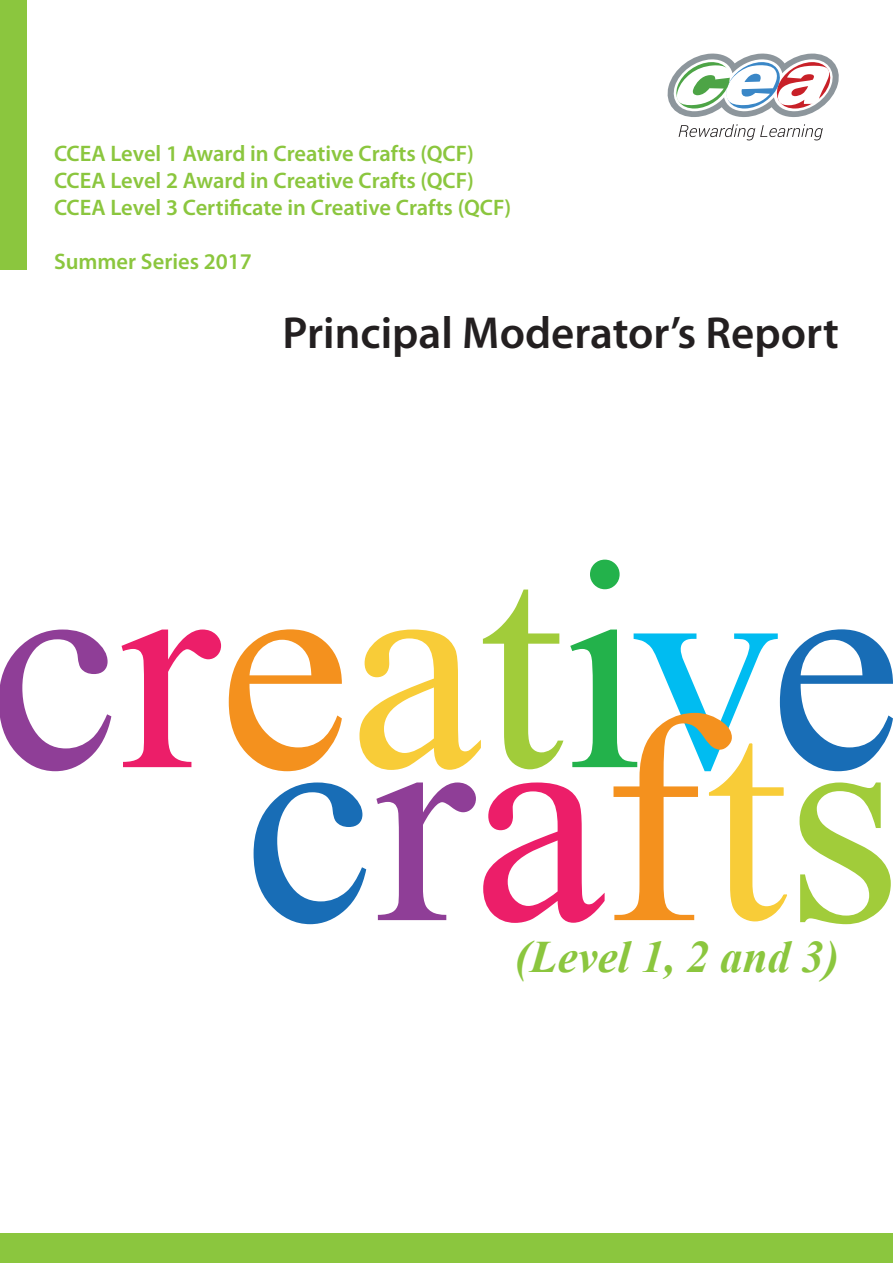
<style>
.page{position:relative;width:893px;height:1263px;background:#fff}
.page>*{position:absolute;margin:0;border:0;box-sizing:border-box;transform-origin:0 0}
.t1{font:600 45px "Myriad Pro";color:#231f20}
.t2{font:italic 700 45px "Times New Roman";color:#8bc63e}
.t3{font:600 22.5px "Myriad Pro";color:#8bc63e}
</style>
<div class="page">
<div style="left:0;top:0;width:27px;height:269px;background:#8bc63e"></div>
<div style="left:0;top:1233px;width:893px;height:30px;background:#8bc63e"></div>
<svg style="left:0;top:629px;width:111px;height:142px"></svg>
<svg style="left:122px;top:629px;width:99px;height:138px"></svg>
<svg style="left:229px;top:560px;width:664px;height:364px"></svg>
<svg style="left:679px;top:124px;width:144px;height:16px"></svg>
<svg style="left:668px;top:54px;width:171px;height:63px"></svg>
<p class="t3" style="left:54px;top:141px;width:422px">CCEA Level 1 Award in Creative Crafts (QCF)</p>
<p class="t3" style="left:54px;top:168px;width:422px">CCEA Level 2 Award in Creative Crafts (QCF)</p>
<p class="t3" style="left:54px;top:195px;width:459px">CCEA Level 3 Certificate in Creative Crafts (QCF)</p>
<p class="t3" style="left:54px;top:249px;width:199px">Summer Series 2017</p>
<p class="t1" style="left:283px;top:308px;width:558px">Principal Moderator’s Report</p>
<p class="t2" style="left:515px;top:926px;width:325px">(Level 1, 2 and 3)</p>
</div>
